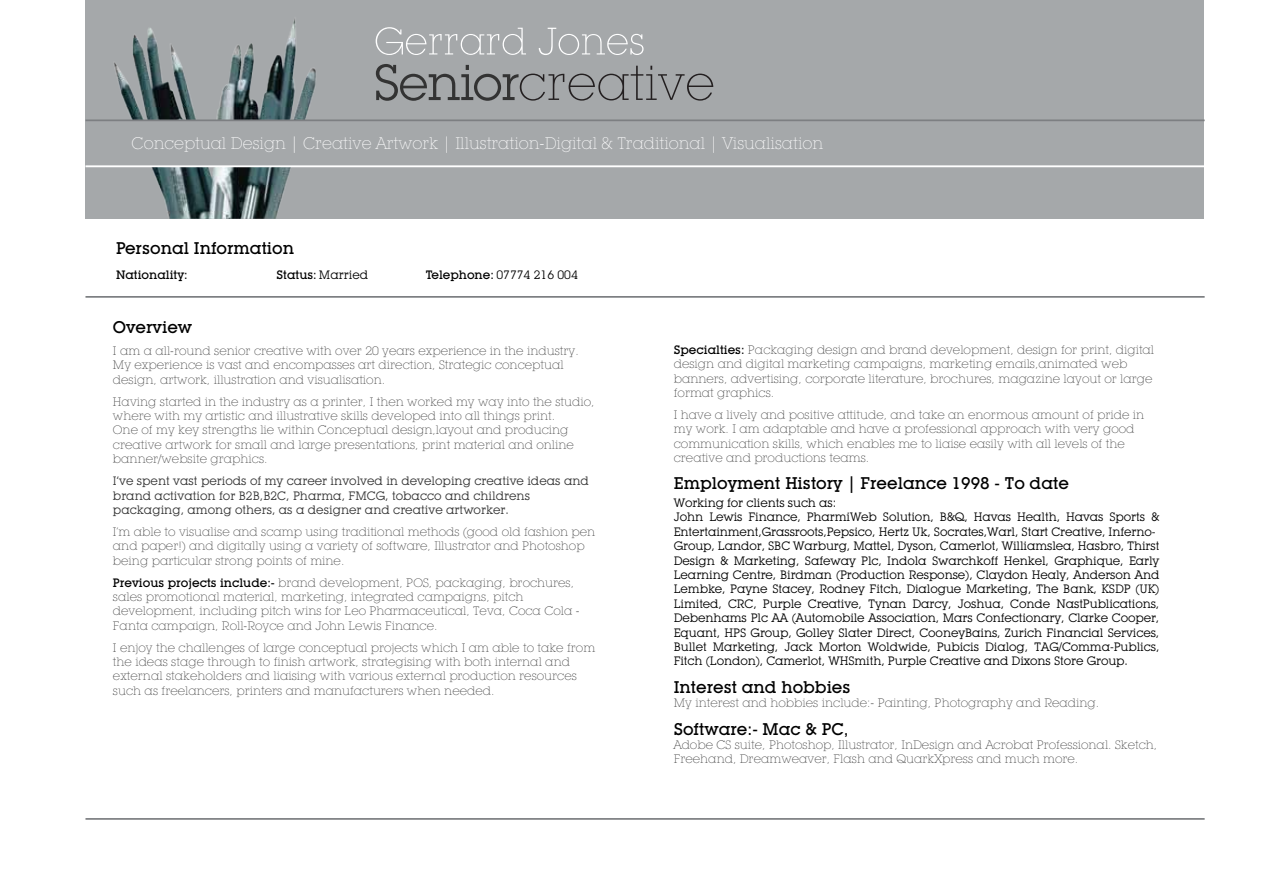
<style>
.page{position:relative;width:1263px;height:893px;background:#fff}
.page>*{position:absolute;margin:0;border:0;box-sizing:border-box;transform-origin:0 0}
.t1{font:500 16.65px "Lubalin Graph IT Cby BT";color:#000}
.t2{font:300 16.5px "Lubalin Graph IT Cby BT Xtra";color:#fff}
.t3{font:300 12px/14.4px "Lubalin Graph IT Cby BT Xtra";color:#333}
.t4{font:12px/14.4px "Lubalin Graph IT Cby BT";letter-spacing:-.01em;color:#000}
.t5{font:12px/14.4px "Lubalin Graph IT Cby BT";color:#333}
.t6{font:500 12px "Lubalin Graph IT Cby BT";color:#000}
.s1{font-weight:400}
.s2{font-weight:500}
.s3{font-family:"Lubalin Graph IT Cby BT";font-weight:500;color:#000}
</style>
<div class="page">
<div style="left:85px;top:0;width:1119px;height:219px;background:#a5a8aa"></div>
<svg style="left:376px;top:27px;width:150px;height:28px"></svg>
<svg style="left:539px;top:28px;width:104px;height:27px"></svg>
<img style="left:109px;top:19px;width:228px;height:200px">
<hr style="left:85px;top:165px;width:1121px;height:2px;background:#fff">
<hr style="left:85px;top:119px;width:1119px;height:2px;background:#7d7f82">
<hr style="left:85px;top:818px;width:1119px;height:2px;background:#7d7f82">
<svg style="left:376px;top:64px;width:337px;height:37px"></svg>
<hr style="left:85px;top:296px;width:1119px;height:2px;background:#7d7f82">
<h2 class="t2" style="left:132px;top:133px;width:693px">Conceptual Design | Creative Artwork | Illustration-Digital &amp; Traditional | Visualisation</h2>
<h1 class="t1" style="left:116px;top:238px;width:180px">Personal Information</h1>
<p class="t6" style="left:116px;top:268px;width:73px">Nationality:</p>
<p class="t6" style="left:277px;top:268px;width:93px">Status: <span class="s1">Married</span></p>
<p class="t4" style="left:426px;top:268px;width:154px"><span class="s2">Telephone:</span> 07774 216 004</p>
<h1 class="t1" style="left:113px;top:317px;width:81px">Overview</h1>
<p class="t3" style="left:113px;top:343px;width:467px">I am a all-round senior creative with over 20 years experience in the industry.<br>My experience is vast and encompasses art direction, Strategic conceptual design, artwork, illustration and visualisation.</p>
<p class="t3" style="left:113px;top:394px;width:483px">Having started in the industry as a printer, I then worked my way into the studio, where with my artistic and illustrative skills developed into all things print.<br>One of my key strengths lie within Conceptual design,layout and producing creative artwork for small and large presentations, print material and online banner/website graphics.</p>
<p class="t5" style="left:113px;top:474px;width:477px">I’ve spent vast periods of my career involved in developing creative ideas and brand activation for B2B,B2C, Pharma, FMCG, tobacco and childrens packaging, among others, as a designer and creative artworker.</p>
<p class="t3" style="left:113px;top:524px;width:484px">I’m able to visualise and scamp using traditional methods (good old fashion pen and paper!) and digitally using a variety of software, Illustrator and Photoshop being particular strong points of mine.</p>
<p class="t3" style="left:113px;top:575px;width:468px"><span class="s3">Previous projects include:-</span> brand development, POS, packaging, brochures, sales promotional material, marketing, integrated campaigns, pitch development, including pitch wins for Leo Pharmaceutical, Teva, Coca Cola - Fanta campaign, Roll-Royce and John Lewis Finance.</p>
<p class="t3" style="left:113px;top:640px;width:484px">I enjoy the challenges of large conceptual projects which I am able to take from the ideas stage through to finish artwork, strategising with both internal and external stakeholders and liaising with various external production resources such as freelancers, printers and manufacturers when needed.</p>
<p class="t3" style="left:674px;top:342px;width:482px"><span class="s3">Specialties:</span> Packaging design and brand development, design for print, digital design and digital marketing campaigns, marketing emails,animated web banners, advertising, corporate literature, brochures, magazine layout or large format graphics.</p>
<p class="t3" style="left:674px;top:407px;width:472px">I have a lively and positive attitude, and take an enormous amount of pride in my work. I am adaptable and have a professional approach with very good communication skills, which enables me to liaise easily with all levels of the creative and productions teams.</p>
<h1 class="t1" style="left:674px;top:473px;width:397px">Employment History | Freelance 1998 - To date</h1>
<p class="t4" style="left:674px;top:495px;width:487px">Working for clients such as:<br>John Lewis Finance, PharmiWeb Solution, B&amp;Q, Havas Health, Havas Sports &amp; Entertainment,Grassroots,Pepsico, Hertz Uk, Socrates,Warl, Start Creative, Inferno-Group, Landor, SBC Warburg, Mattel, Dyson, Camerlot, Williamslea, Hasbro, Thirst Design &amp; Marketing, Safeway Plc, Indola Swarchkoff Henkel, Graphique, Early Learning Centre, Birdman (Production Response), Claydon Healy, Anderson And Lembke, Payne Stacey, Rodney Fitch, Dialogue Marketing, The Bank, KSDP (UK)<br>Limited, CRC, Purple Creative, Tynan Darcy, Joshua, Conde NastPublications, Debenhams Plc AA (Automobile Association, Mars Confectionary, Clarke Cooper, Equant, HPS Group, Golley Slater Direct, CooneyBains, Zurich Financial Services, Bullet Marketing, Jack Morton Woldwide, Pubicis Dialog, TAG/Comma-Publics, Fitch (London), Camerlot, WHSmith, Purple Creative and Dixons Store Group.</p>
<h1 class="t1" style="left:674px;top:677px;width:178px">Interest and hobbies</h1>
<p class="t3" style="left:674px;top:696px;width:427px">My interest and hobbies include:- Painting, Photography and Reading.</p>
<h1 class="t1" style="left:674px;top:719px;width:176px">Software:- Mac &amp; PC,</h1>
<p class="t3" style="left:674px;top:737px;width:485px">Adobe CS suite, Photoshop, Illustrator, InDesign and Acrobat Professional. Sketch,<br>Freehand, Dreamweaver, Flash and QuarkXpress and much more.</p>
</div>
